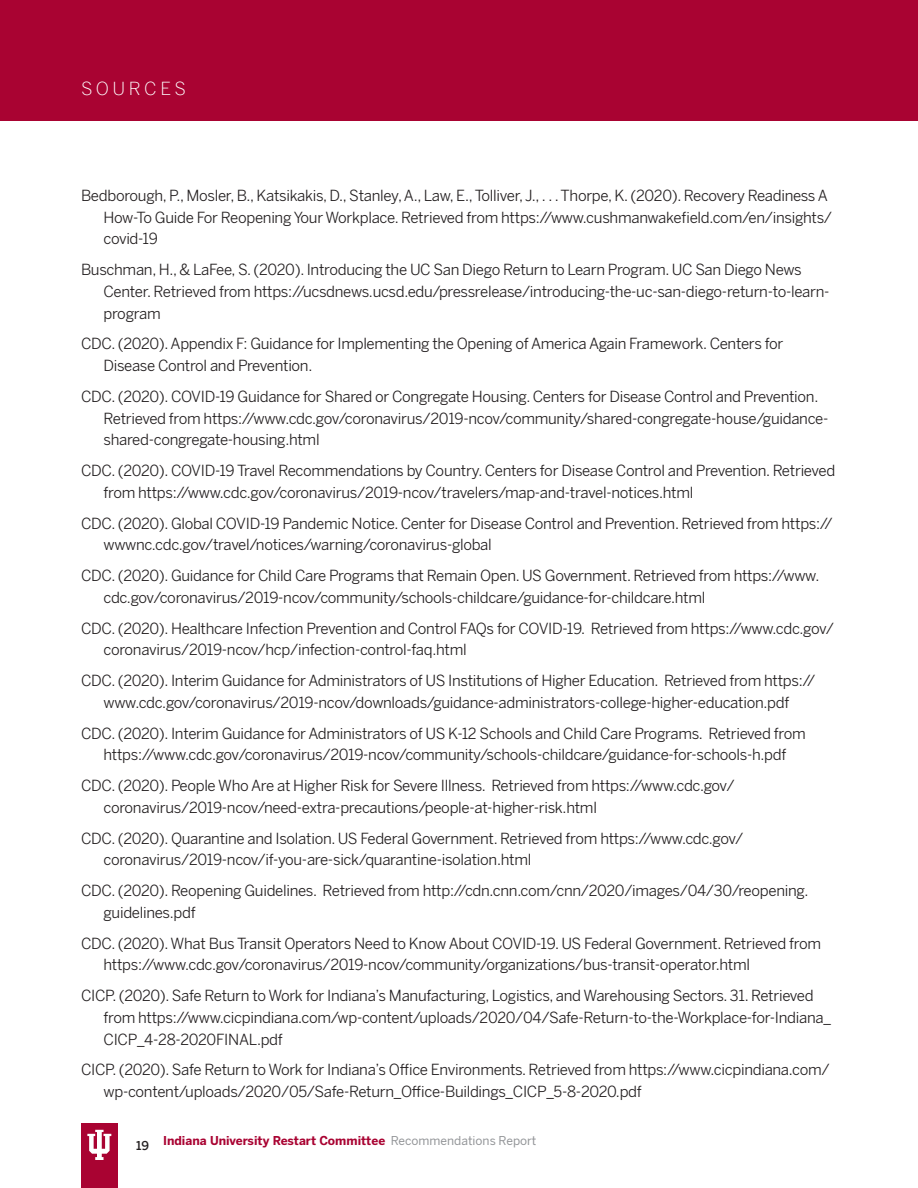
<style>
.page{position:relative;width:918px;height:1188px;background:#fff}
.page>*{position:absolute;margin:0;border:0;box-sizing:border-box;transform-origin:0 0}
.t1{font:300 18px "Benton Sans";letter-spacing:.19em;color:#fff}
.t2{font:15px/21.8px "Benton Sans";letter-spacing:-.02em;color:#231f20}
.t3{font:700 12px "Benton Sans";color:#a90332}
.s1{font-weight:500;color:#231f20}
.s2{font-weight:400;color:#939598}
</style>
<div class="page">
<div style="left:0;top:0;width:918px;height:122px;background:#a90332"></div>
<div style="left:81px;top:1124px;width:37px;height:64px;background:#a90332"></div>
<svg style="left:87px;top:1130px;width:24px;height:30px"></svg>
<p class="t1" style="left:81px;top:78px;width:106px">SOURCES</p>
<p class="t2" style="left:104px;top:185px;width:730px;text-indent:-22px">Bedborough, P., Mosler, B., Katsikakis, D., Stanley, A., Law, E., Tolliver, J., . . . Thorpe, K. (2020). Recovery Readiness A<br>How-To Guide For Reopening Your Workplace. Retrieved from https://www.cushmanwakefield.com/en/insights/ covid-19</p>
<p class="t2" style="left:104px;top:259px;width:728px;text-indent:-22px">Buschman, H., &amp; LaFee, S. (2020). Introducing the UC San Diego Return to Learn Program. UC San Diego News<br>Center. Retrieved from https://ucsdnews.ucsd.edu/pressrelease/introducing-the-uc-san-diego-return-to-learn&shy;program</p>
<p class="t2" style="left:104px;top:333px;width:681px;text-indent:-22px">CDC. (2020). Appendix F: Guidance for Implementing the Opening of America Again Framework. Centers for<br>Disease Control and Prevention.</p>
<p class="t2" style="left:104px;top:386px;width:726px;text-indent:-22px">CDC. (2020). COVID-19 Guidance for Shared or Congregate Housing. Centers for Disease Control and Prevention.<br>Retrieved from https://www.cdc.gov/coronavirus/2019-ncov/community/shared-congregate-house/guidance&shy;shared-congregate-housing.html</p>
<p class="t2" style="left:104px;top:460px;width:733px;text-indent:-22px">CDC. (2020). COVID-19 Travel Recommendations by Country. Centers for Disease Control and Prevention. Retrieved from https://www.cdc.gov/coronavirus/2019-ncov/travelers/map-and-travel-notices.html</p>
<p class="t2" style="left:104px;top:512px;width:731px;text-indent:-22px">CDC. (2020). Global COVID-19 Pandemic Notice. Center for Disease Control and Prevention. Retrieved from https:// wwwnc.cdc.gov/travel/notices/warning/coronavirus-global</p>
<p class="t2" style="left:104px;top:565px;width:715px;text-indent:-22px">CDC. (2020). Guidance for Child Care Programs that Remain Open. US Government. Retrieved from https://www. cdc.gov/coronavirus/2019-ncov/community/schools-childcare/guidance-for-childcare.html</p>
<p class="t2" style="left:104px;top:617px;width:732px;text-indent:-22px">CDC. (2020). Healthcare Infection Prevention and Control FAQs for COVID-19. Retrieved from https://www.cdc.gov/ coronavirus/2019-ncov/hcp/infection-control-faq.html</p>
<p class="t2" style="left:81px;top:670px;width:736px;text-align:center">CDC. (2020). Interim Guidance for Administrators of US Institutions of Higher Education. Retrieved from https:// www.cdc.gov/coronavirus/2019-ncov/downloads/guidance-administrators-college-higher-education.pdf</p>
<p class="t2" style="left:81px;top:722px;width:726px;text-align:center">CDC. (2020). Interim Guidance for Administrators of US K-12 Schools and Child Care Programs. Retrieved from https://www.cdc.gov/coronavirus/2019-ncov/community/schools-childcare/guidance-for-schools-h.pdf</p>
<p class="t2" style="left:104px;top:775px;width:633px;text-indent:-22px">CDC. (2020). People Who Are at Higher Risk for Severe Illness. Retrieved from https://www.cdc.gov/ coronavirus/2019-ncov/need-extra-precautions/people-at-higher-risk.html</p>
<p class="t2" style="left:104px;top:827px;width:641px;text-indent:-22px">CDC. (2020). Quarantine and Isolation. US Federal Government. Retrieved from https://www.cdc.gov/ coronavirus/2019-ncov/if-you-are-sick/quarantine-isolation.html</p>
<p class="t2" style="left:104px;top:880px;width:704px;text-indent:-22px">CDC. (2020). Reopening Guidelines. Retrieved from http://cdn.cnn.com/cnn/2020/images/04/30/reopening. guidelines. pdf</p>
<p class="t2" style="left:104px;top:932px;width:719px;text-indent:-22px">CDC. (2020). What Bus Transit Operators Need to Know About COVID-19. US Federal Government. Retrieved from https://www.cdc.gov/coronavirus/2019-ncov/community/organizations/bus-transit-operator.html</p>
<p class="t2" style="left:104px;top:985px;width:729px;text-indent:-22px">CICP. (2020). Safe Return to Work for Indiana’s Manufacturing, Logistics, and Warehousing Sectors. 31. Retrieved from https://www.cicpindiana.com/wp-content/uploads/2020/04/Safe-Return-to-the-Workplace-for-Indiana_<br>CICP_4-28-2020FINAL.pdf</p>
<p class="t2" style="left:104px;top:1059px;width:728px;text-indent:-22px">CICP. (2020). Safe Return to Work for Indiana’s Office Environments. Retrieved from https://www.cicpindiana.com/ wp-content/uploads/2020/05/Safe-Return_Office-Buildings_CICP_5-8-2020.pdf</p>
<p class="t3" style="left:136px;top:1133px;width:402px"><span class="s1">19</span> Indiana University Restart Committee <span class="s2">Recommendations Report</span></p>
</div>
